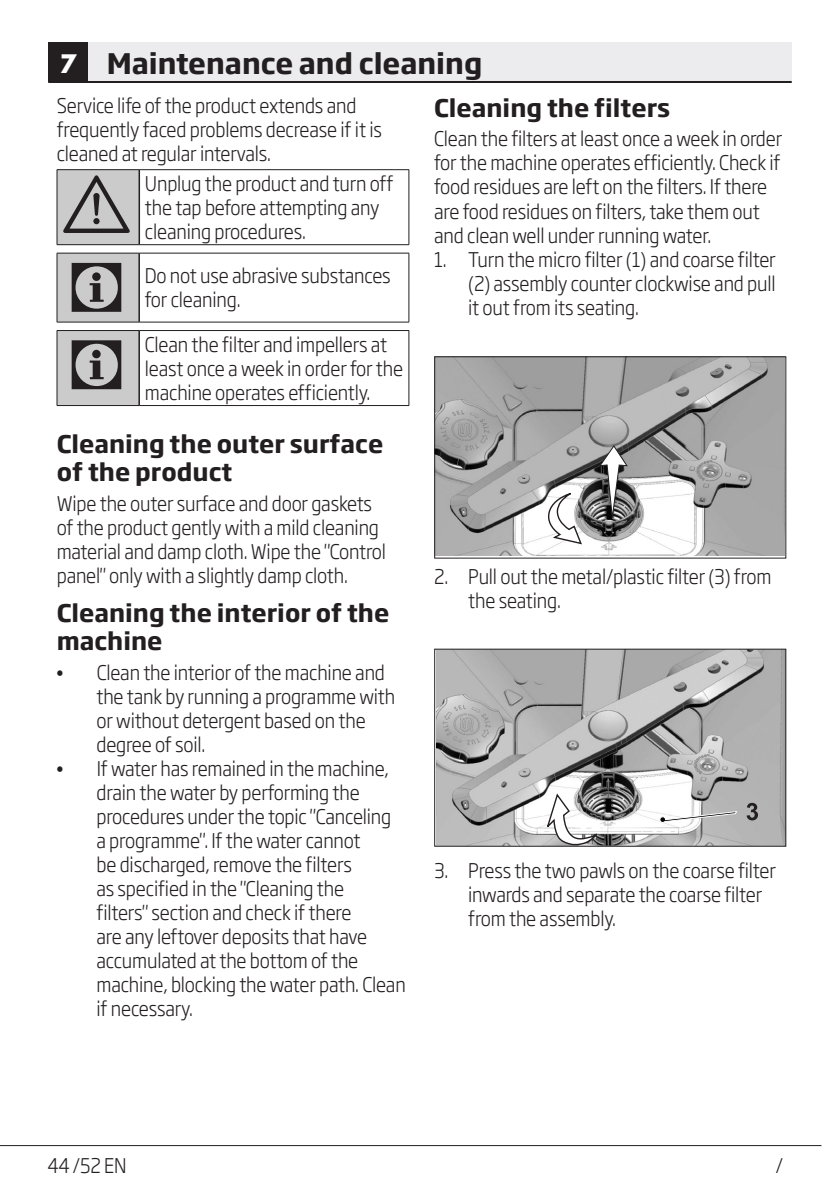
<style>
.page{position:relative;width:840px;height:1191px;background:#fff}
.page>*{position:absolute;margin:0;border:0;box-sizing:border-box;transform-origin:0 0}
.uyari_semboller{font:72px "ZIWARNUN";color:#231f20}
.Ana_Baslik{font:700 28px "Soho Gothic Pro";color:#231f20}
.t1{font:700 28px "Futura TOT";color:#fff}
.Baslik{font:700 24px/28px "Soho Gothic Pro";color:#231f20}
.Yazi_alanlari{font:300 20px/24px "Soho Gothic Pro";letter-spacing:-.01em;color:#231f20;scale:.9 1}
.Girintili_Yazi{font:300 20px/24px "Soho Gothic Pro";letter-spacing:-.01em;color:#231f20;scale:.9 1}
.s1{font-family:"Arial";font-weight:700}
</style>
<div class="page">
<hr style="left:0;top:1145px;width:821px;height:1px;background:#231f20">
<div style="left:88px;top:43px;width:703px;height:39px;background:#ececee"></div>
<hr style="left:48px;top:81px;width:743px;height:2px;background:#231f20">
<div style="left:48px;top:43px;width:40px;height:39px;background:#231f20"></div>
<div style="left:57px;top:170px;width:82px;height:75px;background:#cbcbcb"></div>
<hr style="left:57px;top:170px;width:1px;height:74px;background:#231f20">
<hr style="left:57px;top:169px;width:82px;height:1px;background:#231f20">
<hr style="left:57px;top:244px;width:82px;height:1px;background:#231f20">
<hr style="left:138px;top:170px;width:2px;height:74px;background:#231f20">
<hr style="left:408px;top:170px;width:1px;height:74px;background:#231f20">
<hr style="left:139px;top:169px;width:270px;height:1px;background:#231f20">
<hr style="left:139px;top:244px;width:270px;height:1px;background:#231f20">
<div style="left:57px;top:253px;width:82px;height:69px;background:#cbcbcb"></div>
<hr style="left:57px;top:253px;width:1px;height:69px;background:#231f20">
<hr style="left:57px;top:253px;width:82px;height:1px;background:#231f20">
<hr style="left:57px;top:322px;width:82px;height:1px;background:#231f20">
<hr style="left:138px;top:253px;width:2px;height:69px;background:#231f20">
<hr style="left:408px;top:253px;width:1px;height:69px;background:#231f20">
<hr style="left:139px;top:253px;width:270px;height:1px;background:#231f20">
<hr style="left:139px;top:322px;width:270px;height:1px;background:#231f20">
<div style="left:57px;top:330px;width:82px;height:75px;background:#cbcbcb"></div>
<hr style="left:57px;top:331px;width:1px;height:74px;background:#231f20">
<hr style="left:57px;top:330px;width:82px;height:1px;background:#231f20">
<hr style="left:57px;top:405px;width:82px;height:1px;background:#231f20">
<hr style="left:138px;top:331px;width:2px;height:74px;background:#231f20">
<hr style="left:408px;top:331px;width:1px;height:74px;background:#231f20">
<hr style="left:139px;top:330px;width:270px;height:1px;background:#231f20">
<hr style="left:139px;top:405px;width:270px;height:1px;background:#231f20">
<img style="left:436px;top:358px;width:347px;height:197px">
<svg style="left:547px;top:488px;width:35px;height:57px"></svg>
<svg style="left:598px;top:444px;width:30px;height:81px"></svg>
<div style="left:434px;top:356px;width:351px;height:202px;border:1px solid #231f20"></div>
<img style="left:436px;top:650px;width:347px;height:194px">
<svg style="left:658px;top:810px;width:79px;height:14px"></svg>
<svg style="left:746px;top:803px;width:11px;height:17px"></svg>
<svg style="left:544px;top:792px;width:62px;height:52px"></svg>
<div style="left:434px;top:648px;width:351px;height:198px;border:1px solid #231f20"></div>
<p class="t1" style="left:60px;top:47px;width:18px">7</p>
<p class="Ana_Baslik" style="left:107px;top:42px;width:377px">Maintenance and cleaning</p>
<p class="Yazi_alanlari" style="left:57px;top:93px;width:362px">Service life of the product extends and frequently faced problems decrease if it is cleaned at regular intervals.</p>
<p class="uyari_semboller" style="left:63px;top:166px;width:71px">A</p>
<p class="Yazi_alanlari" style="left:145px;top:170px;width:277px">Unplug the product and turn off the tap before attempting any cleaning procedures.</p>
<p class="uyari_semboller" style="left:67px;top:249px;width:63px">C</p>
<p class="Yazi_alanlari" style="left:145px;top:263px;width:274px">Do not use abrasive substances for cleaning.</p>
<p class="uyari_semboller" style="left:67px;top:327px;width:63px">C</p>
<p class="Yazi_alanlari" style="left:145px;top:331px;width:288px">Clean the filter and impellers at least once a week in order for the machine operates efficiently.</p>
<p class="Baslik" style="left:57px;top:428px;width:328px">Cleaning the outer surface of the product</p>
<p class="Yazi_alanlari" style="left:57px;top:490px;width:367px">Wipe the outer surface and door gaskets of the product gently with a mild cleaning material and damp cloth. Wipe the "Control panel" only with a slightly damp cloth.</p>
<p class="Baslik" style="left:57px;top:597px;width:334px">Cleaning the interior of the machine</p>
<p class="Yazi_alanlari" style="left:96px;top:659px;width:333px;text-indent:-40px"><span class="s1">•</span> Clean the interior of the machine and the tank by running a programme with or without detergent based on the degree of soil.</p>
<p class="Yazi_alanlari" style="left:96px;top:755px;width:345px;text-indent:-40px"><span class="s1">•</span> If water has remained in the machine, drain the water by performing the procedures under the topic "Canceling a programme". If the water cannot<br>be discharged, remove the filters<br>as specified in the "Cleaning the<br>filters" section and check if there<br>are any leftover deposits that have accumulated at the bottom of the machine, blocking the water path. Clean if necessary.</p>
<p class="Baslik" style="left:434px;top:92px;width:237px">Cleaning the filters</p>
<p class="Yazi_alanlari" style="left:434px;top:126px;width:388px">Clean the filters at least once a week in order for the machine operates efficiently. Check if food residues are left on the filters. If there are food residues on filters, take them out and clean well under running water.</p>
<p class="Girintili_Yazi" style="left:468px;top:246px;width:343px;text-align:justify;text-indent:-34px">1. Turn the micro filter (1) and coarse filter (2) assembly counter clockwise and pull it out from its seating.</p>
<p class="Girintili_Yazi" style="left:468px;top:564px;width:338px;text-indent:-34px">2. Pull out the metal/plastic filter (3) from the seating.</p>
<p class="Girintili_Yazi" style="left:468px;top:857px;width:343px;text-indent:-34px">3. Press the two pawls on the coarse filter inwards and separate the coarse filter from the assembly.</p>
<p class="Yazi_alanlari" style="left:47px;top:1152px;width:90px">44 /52 EN</p>
<p class="Yazi_alanlari" style="left:775px;top:1152px;width:10px">/</p>
</div>
